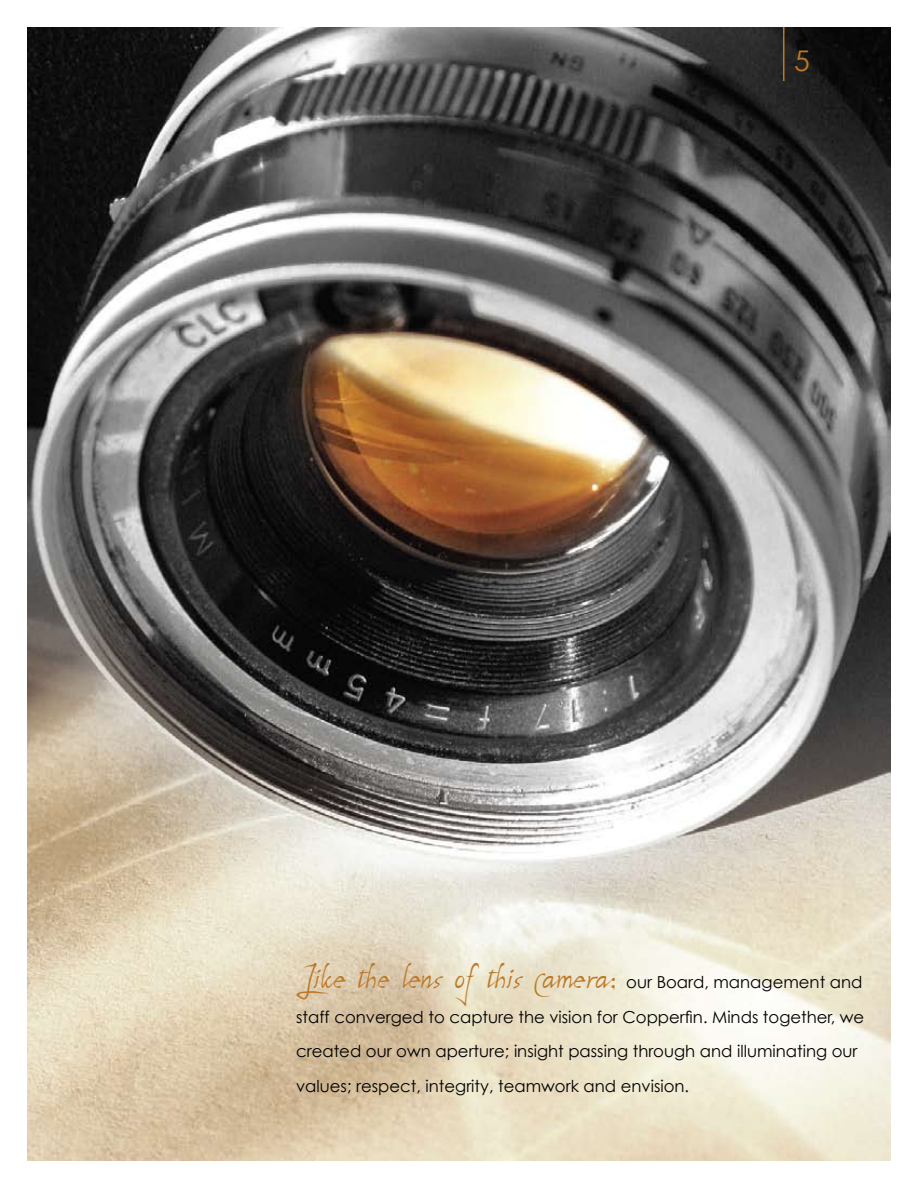
<style>
.page{position:relative;width:918px;height:1188px;background:#fff}
.page>*{position:absolute;margin:0;border:0;box-sizing:border-box;transform-origin:0 0}
.t1{font:43.5px "Michelangelo";color:#bc7824}
.t2{font:28.5px "Century Gothic";color:#bc7824}
.t3{font:16.5px/34.5px "Century Gothic";color:#000}
</style>
<div class="page">
<img style="left:27px;top:27px;width:864px;height:1134px">
<hr style="left:783px;top:27px;width:1px;height:54px;background:#bc7824">
<h2 class="t2" style="left:794px;top:43px;width:17px">5</h2>
<h1 class="t1" style="left:296px;top:955px;width:322px">Like the lens of this camera;</h1>
<p class="t3" style="left:296px;top:965px;width:570px;text-indent:330px">our Board, management and staff converged to capture the vision for Copperfin. Minds together, we created our own aperture; insight passing through and illuminating our values; respect, integrity, teamwork and envision.</p>
</div>
